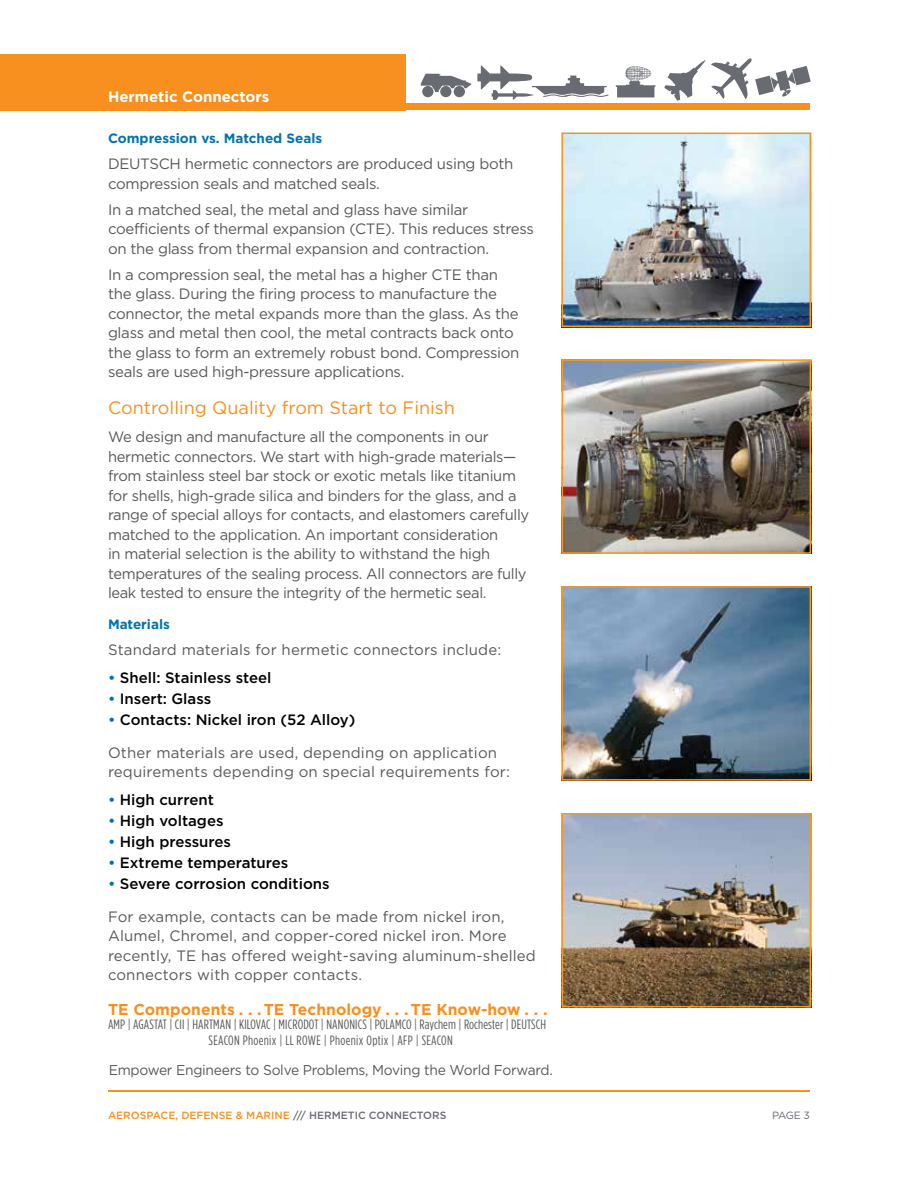
<style>
.page{position:relative;width:918px;height:1188px;background:#fff}
.page>*{position:absolute;margin:0;border:0;box-sizing:border-box;transform-origin:0 0}
.t1{font:18px "Gotham";color:#f7901e}
.t2{font:700 15.75px "Gotham";letter-spacing:.005em;color:#f7901e}
.t3{font:15px/19.5px "Gotham";letter-spacing:-.02em;color:#58595b}
.t4{font:15px/19.5px "Gotham";letter-spacing:.01em;color:#58595b}
.t5{font:500 15px "Gotham";color:#000}
.t6{font:700 15px "Gotham";color:#fff}
.t7{font:14.25px "Gotham";letter-spacing:-.02em;color:#58595b}
.t8{font:13.5px/15.9px "Gotham Condensed";letter-spacing:.01em;color:#58595b;text-align:center}
.t9{font:700 13.5px "Gotham";color:#0073ae}
.t10{font:500 10.5px "Gotham";color:#f7901e}
.t11{font:10.5px "Gotham";color:#696b73}
.s1{color:#0071a6}
.s2{color:#696b73}
</style>
<div class="page">
<hr style="left:108px;top:1090px;width:702px;height:1px;background:#f7901e">
<div style="left:0;top:54px;width:406px;height:56px;background:#f7901e"></div>
<div style="left:0;top:104px;width:810px;height:6px;background:#f7901e"></div>
<svg style="left:664px;top:58px;width:147px;height:43px"></svg>
<svg style="left:616px;top:66px;width:39px;height:31px"></svg>
<svg style="left:477px;top:66px;width:131px;height:34px"></svg>
<div style="left:440px;top:86px;width:11px;height:11px;background:#696b73;border-radius:50%"></div>
<div style="left:454px;top:86px;width:11px;height:11px;background:#696b73;border-radius:50%"></div>
<svg style="left:421px;top:74px;width:50px;height:18px"></svg>
<div style="left:422px;top:86px;width:12px;height:11px;background:#696b73;border-radius:50%"></div>
<img style="left:565px;top:136px;width:243px;height:188px">
<div style="left:562px;top:133px;width:249px;height:194px;border:2px solid #f8971d"></div>
<img style="left:565px;top:362px;width:243px;height:189px">
<div style="left:562px;top:359px;width:249px;height:195px;border:2px solid #f8971d"></div>
<img style="left:565px;top:589px;width:243px;height:189px">
<div style="left:562px;top:586px;width:249px;height:195px;border:2px solid #f8971d"></div>
<img style="left:565px;top:816px;width:243px;height:188px">
<div style="left:562px;top:813px;width:249px;height:194px;border:2px solid #f8971d"></div>
<p class="t6" style="left:108px;top:87px;width:163px">Hermetic Connectors</p>
<p class="t9" style="left:108px;top:130px;width:216px">Compression vs. Matched Seals</p>
<p class="t3" style="left:108px;top:154px;width:407px">DEUTSCH hermetic connectors are produced using both compression seals and matched seals.</p>
<p class="t3" style="left:108px;top:199px;width:427px">In a matched seal, the metal and glass have similar coefficients of thermal expansion (CTE). This reduces stress on the glass from thermal expansion and contraction.</p>
<p class="t3" style="left:108px;top:264px;width:413px">In a compression seal, the metal has a higher CTE than the glass. During the firing process to manufacture the connector, the metal expands more than the glass. As the glass and metal then cool, the metal contracts back onto the glass to form an extremely robust bond. Compression seals are used high-pressure applications.</p>
<p class="t1" style="left:108px;top:396px;width:349px">Controlling Quality from Start to Finish</p>
<p class="t3" style="left:108px;top:427px;width:423px">We design and manufacture all the components in our hermetic connectors. We start with high-grade materials— from stainless steel bar stock or exotic metals like titanium for shells, high-grade silica and binders for the glass, and a range of special alloys for contacts, and elastomers carefully matched to the application. An important consideration<br>in material selection is the ability to withstand the high temperatures of the sealing process. All connectors are fully leak tested to ensure the integrity of the hermetic seal.</p>
<p class="t9" style="left:108px;top:616px;width:63px">Materials</p>
<p class="t4" style="left:108px;top:640px;width:395px">Standard materials for hermetic connectors include:</p>
<p class="t5" style="left:108px;top:668px;width:165px"><span class="s1">•</span> Shell: Stainless steel</p>
<p class="t5" style="left:108px;top:689px;width:105px"><span class="s1">•</span> Insert: Glass</p>
<p class="t5" style="left:108px;top:710px;width:249px"><span class="s1">•</span> Contacts: Nickel iron (52 Alloy)</p>
<p class="t4" style="left:108px;top:743px;width:403px">Other materials are used, depending on application requirements depending on special requirements for:</p>
<p class="t5" style="left:108px;top:790px;width:107px"><span class="s1">•</span> High current</p>
<p class="t5" style="left:108px;top:811px;width:117px"><span class="s1">•</span> High voltages</p>
<p class="t5" style="left:108px;top:832px;width:125px"><span class="s1">•</span> High pressures</p>
<p class="t5" style="left:108px;top:853px;width:182px"><span class="s1">•</span> Extreme temperatures</p>
<p class="t5" style="left:108px;top:874px;width:223px"><span class="s1">•</span> Severe corrosion conditions</p>
<p class="t4" style="left:108px;top:906px;width:429px">For example, contacts can be made from nickel iron, Alumel, Chromel, and copper-cored nickel iron. More recently, TE has offered weight-saving aluminum-shelled connectors with copper contacts.</p>
<p class="t2" style="left:108px;top:999px;width:441px">TE Components . . . TE Technology . . . TE Know-how . . .</p>
<p class="t8" style="left:108px;top:1016px;width:440px">AMP | AGASTAT | CII | HARTMAN | KILOVAC | MICRODOT | NANONICS | POLAMCO | Raychem | Rochester | DEUTSCH<br>SEACON Phoenix | LL ROWE | Phoenix Optix | AFP | SEACON</p>
<p class="t7" style="left:109px;top:1061px;width:446px">Empower Engineers to Solve Problems, Moving the World Forward.</p>
<p class="t10" style="left:108px;top:1108px;width:340px">AEROSPACE, DEFENSE &amp; MARINE <span class="s2">/// HERMETIC CONNECTORS</span></p>
<p class="t11" style="left:772px;top:1108px;width:39px">PAGE 3</p>
</div>
